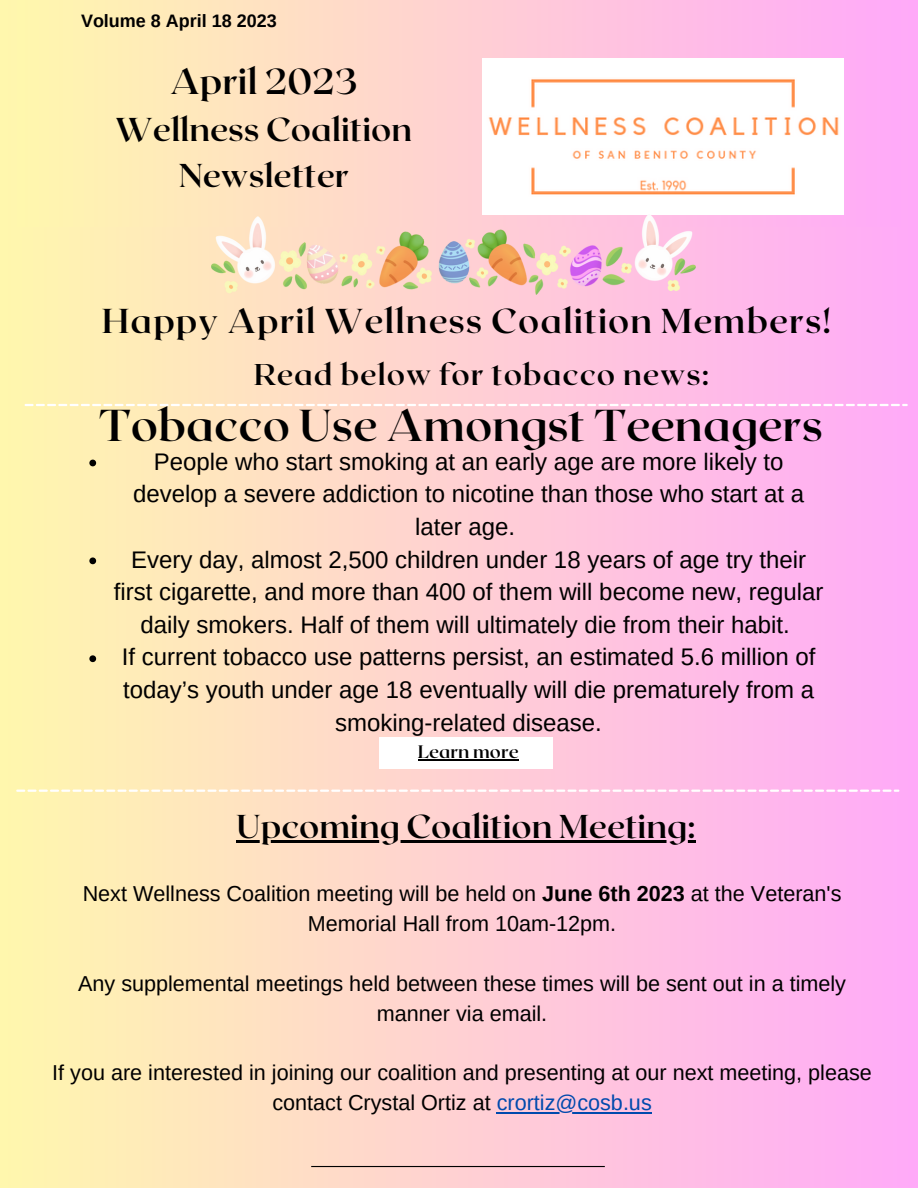
<style>
.page{position:relative;width:918px;height:1188px;background:#fff}
.page>*{position:absolute;margin:0;border:0;box-sizing:border-box;transform-origin:0 0}
.t1{font:700 44.55px "Roxborough CF";color:#000}
.t2{font:700 36px "Roxborough CF";color:#000}
.t3{font:700 34.5px "Roxborough CF";letter-spacing:.03em;color:#000}
.t4{font:700 33px/46.2px "Roxborough CF";color:#000;text-align:center}
.t5{font:700 30px "Roxborough CF";letter-spacing:.03em;color:#000}
.t6{font:24px/32.7px "Arimo";color:#000;text-align:center}
.t7{font:21.6px/29.8px "Arimo";color:#000;text-align:center}
.t8{font:700 18px "Arimo";color:#000}
.t9{font:700 18px "Roxborough CF";color:#000}
.s1{font-weight:700}
.s2{color:#004aad}
</style>
<div class="page">
<div style="left:0;top:0;width:918px;height:1188px;background:linear-gradient(to right,#fff7ad,#ffaaf8)"></div>
<hr style="left:311px;top:1166px;width:294px;height:1px;background:#000">
<div style="left:17px;top:0;width:884px;height:226px;background:linear-gradient(to right,#fff6ad,#ffadf9)"></div>
<svg style="left:25px;top:404px;width:883px;height:2px"></svg>
<svg style="left:16px;top:790px;width:883px;height:2px"></svg>
<div style="left:380px;top:737px;width:173px;height:32px;background:#fff"></div>
<img style="left:483px;top:59px;width:361px;height:155px">
<img style="left:212px;top:214px;width:484px;height:80px">
<svg style="left:89px;top:460px;width:7px;height:6px"></svg>
<svg style="left:89px;top:557px;width:7px;height:7px"></svg>
<svg style="left:89px;top:655px;width:7px;height:7px"></svg>
<hr style="left:497px;top:1112px;width:155px;height:2px;background:#004aad">
<hr style="left:236px;top:840px;width:460px;height:3px;background:#000">
<hr style="left:418px;top:760px;width:101px;height:1px;background:#000">
<p class="t8" style="left:81px;top:11px;width:197px">Volume 8 April 18 2023</p>
<h2 class="t2" style="left:170px;top:58px;width:189px">April 2023</h2>
<h3 class="t4" style="left:115px;top:105px;width:298px">Wellness Coalition<br>Newsletter</h3>
<h3 class="t3" style="left:102px;top:299px;width:730px">Happy April Wellness Coalition Members!</h3>
<p class="t5" style="left:254px;top:355px;width:457px">Read below for tobacco news:</p>
<h1 class="t1" style="left:99px;top:397px;width:725px">Tobacco Use Amongst Teenagers</h1>
<p class="t6" style="left:114px;top:445px;width:711px">People who start smoking at an early age are more likely to develop a severe addiction to nicotine than those who start at a later age.<br>Every day, almost 2,500 children under 18 years of age try their first cigarette, and more than 400 of them will become new, regular daily smokers. Half of them will ultimately die from their habit.<br>If current tobacco use patterns persist, an estimated 5.6 million of today’s youth under age 18 eventually will die prematurely from a smoking-related disease.</p>
<p class="t9" style="left:418px;top:740px;width:102px">Learn more</p>
<h3 class="t4" style="left:236px;top:802px;width:461px">Upcoming Coalition Meeting:</h3>
<p class="t7" style="left:83px;top:879px;width:760px">Next Wellness Coalition meeting will be held on <span class="s1">June 6th 2023</span> at the Veteran's<br>Memorial Hall from 10am-12pm.</p>
<p class="t7" style="left:78px;top:969px;width:769px">Any supplemental meetings held between these times will be sent out in a timely manner via email.</p>
<p class="t7" style="left:52px;top:1058px;width:821px">If you are interested in joining our coalition and presenting at our next meeting, please contact Crystal Ortiz at <span class="s2">crortiz@cosb.us</span></p>
</div>
